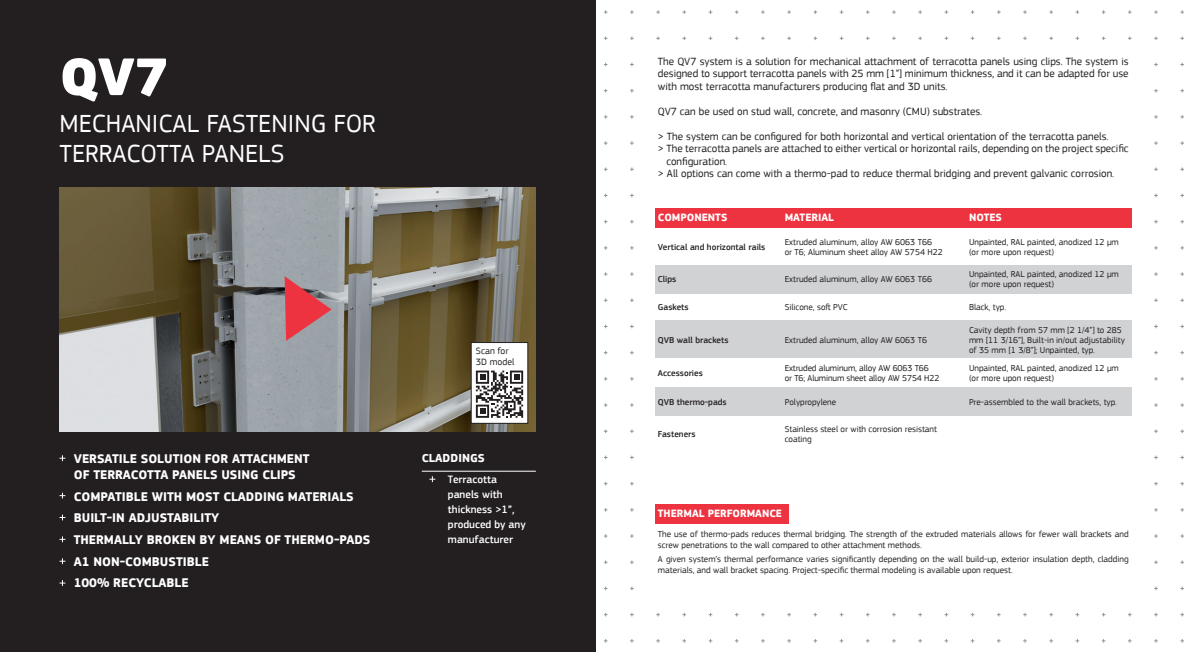
<style>
.page{position:relative;width:1191px;height:652px;background:#fff}
.page>*{position:absolute;margin:0;border:0;box-sizing:border-box;transform-origin:0 0}
.t1{font:900 55px "PF Square Sans Pro";color:#fff}
.t2{font:26px/30px "PF Square Sans Pro";color:#fff}
.t3{font:700 13px/21.7px "PF Square Sans Pro";color:#fff}
.t4{font:700 12px "PF Square Sans Pro";color:#fff}
.t5{font:11px/12.5px "PF Square Sans Pro";color:#231f20;text-align:justify}
.t6{font:500 11px/15px "PF Square Sans Pro";color:#fff}
.t7{font:700 11px "PF Square Sans Pro";color:#fff}
.t8{font:9.6px/10.4px "PF Square Sans Pro";color:#231f20}
.t9{font:9px/10px "PF Square Sans Pro";color:#231f20}
.t10{font:500 9px "PF Square Sans Pro";color:#231f20}
</style>
<div class="page">
<div style="left:0;top:0;width:595px;height:652px;background:#231f20"></div>
<svg style="left:656px;top:10px;width:4px;height:4px"></svg>
<svg style="left:682px;top:10px;width:4px;height:4px"></svg>
<svg style="left:787px;top:10px;width:4px;height:4px"></svg>
<svg style="left:813px;top:10px;width:4px;height:4px"></svg>
<svg style="left:918px;top:10px;width:4px;height:4px"></svg>
<svg style="left:1049px;top:10px;width:4px;height:4px"></svg>
<svg style="left:1180px;top:10px;width:4px;height:4px"></svg>
<svg style="left:1180px;top:89px;width:4px;height:4px"></svg>
<svg style="left:1180px;top:115px;width:4px;height:4px"></svg>
<svg style="left:1180px;top:141px;width:4px;height:4px"></svg>
<svg style="left:1180px;top:167px;width:4px;height:4px"></svg>
<svg style="left:1180px;top:246px;width:4px;height:4px"></svg>
<svg style="left:1180px;top:272px;width:4px;height:4px"></svg>
<svg style="left:1180px;top:298px;width:4px;height:4px"></svg>
<svg style="left:1180px;top:377px;width:4px;height:4px"></svg>
<svg style="left:1180px;top:403px;width:4px;height:4px"></svg>
<svg style="left:1180px;top:429px;width:4px;height:4px"></svg>
<svg style="left:1180px;top:508px;width:4px;height:4px"></svg>
<svg style="left:1180px;top:534px;width:4px;height:4px"></svg>
<svg style="left:1180px;top:560px;width:4px;height:4px"></svg>
<svg style="left:656px;top:639px;width:4px;height:4px"></svg>
<svg style="left:682px;top:639px;width:4px;height:4px"></svg>
<svg style="left:787px;top:639px;width:4px;height:4px"></svg>
<svg style="left:813px;top:639px;width:4px;height:4px"></svg>
<svg style="left:918px;top:639px;width:4px;height:4px"></svg>
<svg style="left:1049px;top:639px;width:4px;height:4px"></svg>
<svg style="left:1180px;top:639px;width:4px;height:4px"></svg>
<img style="left:59px;top:187px;width:477px;height:244px">
<hr style="left:422px;top:471px;width:114px;height:1px;background:#fff">
<svg style="left:429px;top:476px;width:6px;height:6px"></svg>
<div style="left:471px;top:343px;width:57px;height:80px;background:#fff"></div>
<div style="left:471px;top:342px;width:57px;height:81px;border:1px solid #231f20"></div>
<svg style="left:475px;top:370px;width:49px;height:48px"></svg>
<svg style="left:476px;top:371px;width:47px;height:47px"></svg>
<svg style="left:285px;top:276px;width:47px;height:65px;background:#c16973"></svg>
<svg style="left:60px;top:455px;width:5px;height:6px"></svg>
<svg style="left:60px;top:536px;width:5px;height:6px"></svg>
<svg style="left:60px;top:493px;width:5px;height:6px"></svg>
<svg style="left:60px;top:558px;width:5px;height:6px"></svg>
<svg style="left:60px;top:580px;width:5px;height:6px"></svg>
<div style="left:655px;top:505px;width:133px;height:19px;background:#ee3340"></div>
<div style="left:655px;top:208px;width:476px;height:20px;background:#ee3340"></div>
<div style="left:655px;top:265px;width:476px;height:28px;background:#d1d2d4"></div>
<div style="left:655px;top:387px;width:476px;height:29px;background:#d1d2d4"></div>
<div style="left:655px;top:321px;width:476px;height:37px;background:#d1d2d4"></div>
<h1 class="t1" style="left:60px;top:43px;width:111px">QV7</h1>
<h2 class="t2" style="left:60px;top:109px;width:318px">MECHANICAL FASTENING FOR<br>TERRACOTTA PANELS</h2>
<h3 class="t3" style="left:74px;top:451px;width:237px;line-height:16px">VERSATILE SOLUTION FOR ATTACHMENT<br>OF TERRACOTTA PANELS USING CLIPS</h3>
<h3 class="t3" style="left:74px;top:486px;width:298px">COMPATIBLE WITH MOST CLADDING MATERIALS<br>BUILT-IN ADJUSTABILITY<br>THERMALLY BROKEN BY MEANS OF THERMO-PADS<br>A1 NON-COMBUSTIBLE<br>100% RECYCLABLE</h3>
<p class="t8" style="left:476px;top:346px;width:40px">Scan for<br>3D model</p>
<h3 class="t4" style="left:422px;top:451px;width:65px">CLADDINGS</h3>
<p class="t6" style="left:448px;top:472px;width:79px">Terracotta panels with thickness &gt;1”, produced by any manufacturer</p>
<p class="t5" style="left:658px;top:55px;width:472px">The QV7 system is a solution for mechanical attachment of terracotta panels using clips. The system is designed to support terracotta panels with 25 mm [1”] minimum thickness, and it can be adapted for use with most terracotta manufacturers producing flat and 3D units.</p>
<p class="t5" style="left:658px;top:105px;width:326px">QV7 can be used on stud wall, concrete, and masonry (CMU) substrates.</p>
<p class="t5" style="left:658px;top:130px;width:452px">&gt; The system can be configured for both horizontal and vertical orientation of the terracotta panels.</p>
<p class="t5" style="left:658px;top:143px;width:472px">&gt; The terracotta panels are attached to either vertical or horizontal rails, depending on the project specific</p>
<p class="t5" style="left:666px;top:155px;width:62px">configuration.</p>
<p class="t5" style="left:658px;top:168px;width:458px">&gt; All options can come with a thermo-pad to reduce thermal bridging and prevent galvanic corrosion.</p>
<p class="t7" style="left:658px;top:211px;width:71px">COMPONENTS</p>
<p class="t10" style="left:658px;top:242px;width:109px">Vertical and horizontal rails</p>
<p class="t10" style="left:658px;top:274px;width:20px">Clips</p>
<p class="t7" style="left:969px;top:211px;width:34px">NOTES</p>
<p class="t7" style="left:784px;top:211px;width:51px">MATERIAL</p>
<p class="t9" style="left:969px;top:237px;width:151px">Unpainted, RAL painted, anodized 12 µm (or more upon request)</p>
<p class="t9" style="left:969px;top:269px;width:151px">Unpainted, RAL painted, anodized 12 µm (or more upon request)</p>
<p class="t9" style="left:969px;top:325px;width:157px">Cavity depth from 57 mm [2 1/4”] to 285 mm [11 3/16”], Built-in in/out adjustability of 35 mm [1 3/8”]; Unpainted, typ.</p>
<p class="t9" style="left:969px;top:363px;width:151px">Unpainted, RAL painted, anodized 12 µm (or more upon request)</p>
<p class="t9" style="left:969px;top:397px;width:149px">Pre-assembled to the wall brackets, typ.</p>
<p class="t9" style="left:784px;top:237px;width:160px">Extruded aluminum, alloy AW 6063 T66<br>or T6; Aluminum sheet alloy AW 5754 H22</p>
<p class="t9" style="left:784px;top:274px;width:149px">Extruded aluminum, alloy AW 6063 T66</p>
<p class="t9" style="left:784px;top:302px;width:64px">Silicone, soft PVC</p>
<p class="t10" style="left:658px;top:302px;width:32px">Gaskets</p>
<p class="t9" style="left:969px;top:302px;width:39px">Black, typ.</p>
<p class="t9" style="left:784px;top:335px;width:144px">Extruded aluminum, alloy AW 6063 T6</p>
<p class="t10" style="left:658px;top:335px;width:72px">QVB wall brackets</p>
<p class="t9" style="left:784px;top:363px;width:156px">Extruded aluminum, alloy AW 6063 T66<br>or T6; Aluminum sheet alloy AW 5754 H22</p>
<p class="t9" style="left:784px;top:397px;width:53px">Polypropylene</p>
<p class="t10" style="left:658px;top:368px;width:47px">Accessories</p>
<p class="t10" style="left:658px;top:396px;width:70px">QVB thermo-pads</p>
<p class="t10" style="left:658px;top:429px;width:39px">Fasteners</p>
<p class="t9" style="left:784px;top:424px;width:154px">Stainless steel or with corrosion resistant coating</p>
<p class="t7" style="left:658px;top:507px;width:126px">THERMAL PERFORMANCE</p>
<p class="t9" style="left:658px;top:529px;width:472px;line-height:11px">The use of thermo-pads reduces thermal bridging. The strength of the extruded materials allows for fewer wall brackets and screw penetrations to the wall compared to other attachment methods.</p>
<p class="t9" style="left:658px;top:554px;width:472px;line-height:11px">A given system’s thermal performance varies significantly depending on the wall build-up, exterior insulation depth, cladding materials, and wall bracket spacing. Project-specific thermal modeling is available upon request.</p>
</div>
